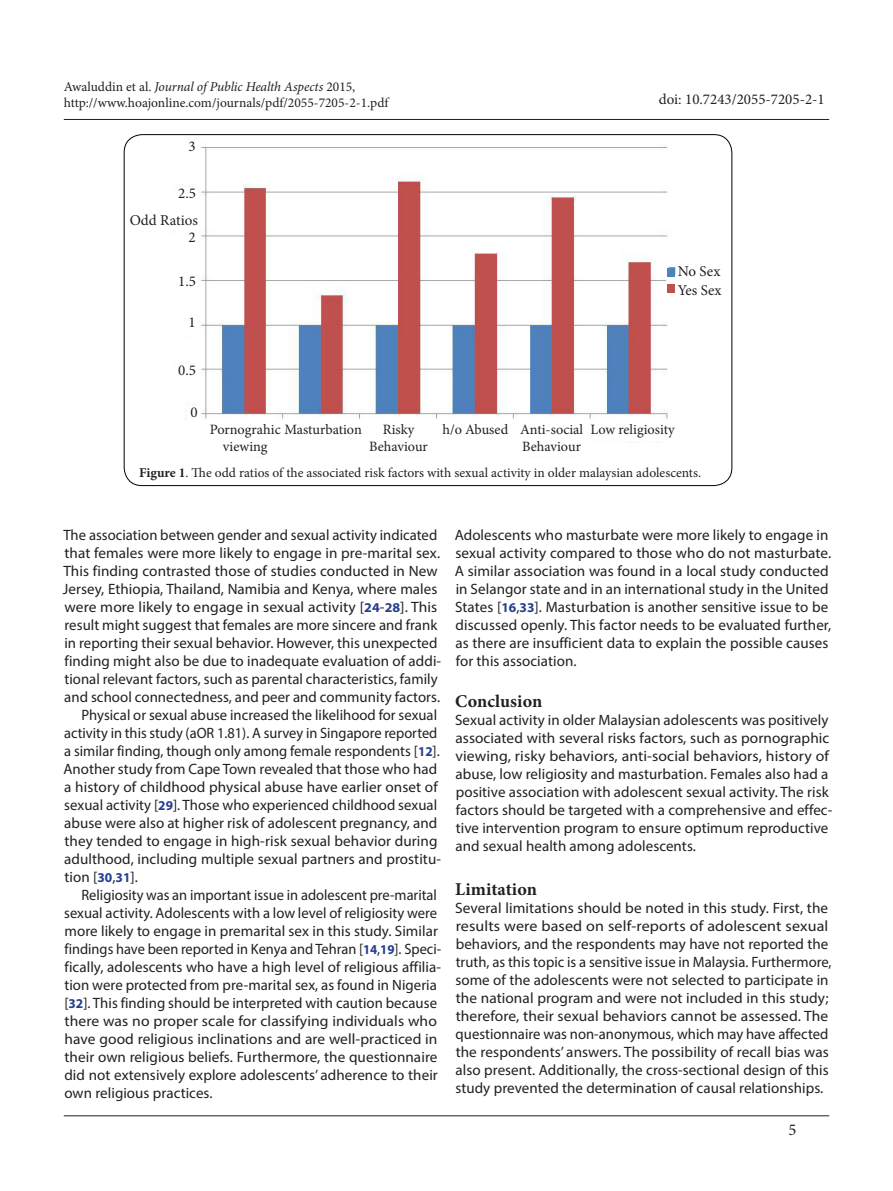
<style>
.page{position:relative;width:893px;height:1191px;background:#fff}
.page>*{position:absolute;margin:0;border:0;box-sizing:border-box;transform-origin:0 0}
.t1{font:700 18px "Minion Pro";letter-spacing:.005em;color:#231f20}
.t2{font:16.5px "Minion Pro";color:#231f20}
.t3{font:15px/18px "Myriad Pro";letter-spacing:.005em;color:#231f20}
.t4{font:15px "Myriad Pro";letter-spacing:.005em;color:#231f20;scale:.96 1}
.t5{font:15px/18.5px "Minion Pro";color:#231f20}
.t6{font:15px "Myriad Pro";letter-spacing:.005em;color:#231f20;scale:1.04 1}
.t7{font:14.25px/17.1px "Minion Pro";color:#231f20}
.t8{font:13.5px/16.2px "Minion Pro";color:#231f20}
.s1{font-style:italic}
.s2{font-weight:700}
.s3{font-weight:700;font-size:13.5px;color:#253f8e}
</style>
<div class="page">
<hr style="left:64px;top:119px;width:765px;height:1px;background:#231f20">
<hr style="left:64px;top:1115px;width:765px;height:1px;background:#231f20">
<img style="left:147px;top:147px;width:541px;height:311px">
<div style="left:678px;top:265px;width:48px;height:17px;background:#fff"></div>
<div style="left:678px;top:284px;width:48px;height:16px;background:#fff"></div>
<div style="left:130px;top:214px;width:70px;height:17px;background:#fff"></div>
<div style="left:187px;top:406px;width:14px;height:18px;background:#fff"></div>
<div style="left:185px;top:316px;width:13px;height:18px;background:#fff"></div>
<div style="left:185px;top:231px;width:13px;height:17px;background:#fff"></div>
<div style="left:185px;top:140px;width:13px;height:18px;background:#fff"></div>
<div style="left:175px;top:364px;width:23px;height:14px;background:#fff"></div>
<div style="left:175px;top:275px;width:23px;height:14px;background:#fff"></div>
<div style="left:175px;top:187px;width:23px;height:14px;background:#fff"></div>
<div style="left:206px;top:424px;width:79px;height:32px;background:#fff"></div>
<div style="left:284px;top:424px;width:79px;height:18px;background:#fff"></div>
<div style="left:436px;top:424px;width:79px;height:18px;background:#fff"></div>
<div style="left:590px;top:423px;width:85px;height:18px;background:#fff"></div>
<div style="left:367px;top:424px;width:63px;height:32px;background:#fff"></div>
<div style="left:516px;top:424px;width:72px;height:31px;background:#fff"></div>
<div style="left:667px;top:284px;width:8px;height:9px;background:#c0504e"></div>
<div style="left:667px;top:268px;width:8px;height:8px;background:#4f81be"></div>
<p class="t8" style="left:64px;top:78px;width:326px">Awaluddin et al. <span class="s1">Journal of Public Health Aspects</span> 2015, http://www.hoajonline.com/journals/pdf/2055-7205-2-1.pdf</p>
<p class="t5" style="left:188px;top:137px;width:9px">3</p>
<p class="t5" style="left:178px;top:184px;width:19px">2.5</p>
<p class="t5" style="left:130px;top:211px;width:70px">Odd Ratios</p>
<p class="t5" style="left:188px;top:228px;width:9px">2</p>
<p class="t5" style="left:178px;top:272px;width:19px">1.5</p>
<p class="t5" style="left:188px;top:313px;width:9px">1</p>
<p class="t5" style="left:178px;top:361px;width:19px">0.5</p>
<p class="t5" style="left:190px;top:403px;width:9px">0</p>
<p class="t5" style="left:659px;top:90px;width:167px">doi: 10.7243/2055-7205-2-1</p>
<p class="t5" style="left:678px;top:262px;width:45px">No Sex<br>Yes Sex</p>
<p class="t7" style="left:223px;top:421px;width:140px;text-indent:-13px">Pornograhic Masturbation viewing</p>
<p class="t7" style="left:383px;top:421px;width:33px">Risky</p>
<p class="t7" style="left:442px;top:421px;width:67px">h/o Abused</p>
<p class="t7" style="left:591px;top:420px;width:85px">Low religiosity</p>
<p class="t7" style="left:520px;top:421px;width:65px">Anti-social<br>Behaviour</p>
<p class="t7" style="left:369px;top:438px;width:60px">Behaviour</p>
<p class="t8" style="left:139px;top:465px;width:564px"><span class="s2">Figure 1</span>. The odd ratios of the associated risk factors with sexual activity in older malaysian adolescents.</p>
<p class="t3" style="left:63px;top:526px;width:375px">The association between gender and sexual activity indicated</p>
<p class="t3" style="left:64px;top:544px;width:377px">that females were more likely to engage in pre-marital sex.</p>
<p class="t3" style="left:63px;top:562px;width:376px">This finding contrasted those of studies conducted in New</p>
<p class="t3" style="left:63px;top:580px;width:376px">Jersey, Ethiopia, Thailand, Namibia and Kenya, where males</p>
<p class="t3" style="left:64px;top:598px;width:374px">were more likely to engage in sexual activity [<span class="s3">24</span>-<span class="s3">28</span>]. This</p>
<p class="t3" style="left:65px;top:616px;width:374px">result might suggest that females are more sincere and frank</p>
<p class="t3" style="left:64px;top:634px;width:375px">in reporting their sexual behavior. However, this unexpected</p>
<p class="t3" style="left:65px;top:652px;width:378px">finding might also be due to inadequate evaluation of addi-</p>
<p class="t3" style="left:64px;top:670px;width:375px">tional relevant factors, such as parental characteristics, family</p>
<p class="t3" style="left:64px;top:688px;width:377px">and school connectedness, and peer and community factors.</p>
<p class="t3" style="left:81px;top:706px;width:357px">Physical or sexual abuse increased the likelihood for sexual</p>
<p class="t4" style="left:64px;top:724px;width:390px">activity in this study (aOR 1.81). A survey in Singapore reported</p>
<p class="t3" style="left:64px;top:742px;width:377px">a similar finding, though only among female respondents [<span class="s3">12</span>].</p>
<p class="t3" style="left:64px;top:760px;width:375px">Another study from Cape Town revealed that those who had</p>
<p class="t3" style="left:64px;top:778px;width:375px">a history of childhood physical abuse have earlier onset of</p>
<p class="t3" style="left:64px;top:796px;width:375px">sexual activity [<span class="s3">29</span>]. Those who experienced childhood sexual</p>
<p class="t3" style="left:64px;top:814px;width:375px">abuse were also at higher risk of adolescent pregnancy, and</p>
<p class="t3" style="left:64px;top:832px;width:375px">they tended to engage in high-risk sexual behavior during</p>
<p class="t3" style="left:64px;top:850px;width:378px">adulthood, including multiple sexual partners and prostitu-</p>
<p class="t3" style="left:64px;top:868px;width:75px">tion [<span class="s3">30</span>,<span class="s3">31</span>].</p>
<p class="t4" style="left:81px;top:886px;width:372px">Religiosity was an important issue in adolescent pre-marital</p>
<p class="t3" style="left:64px;top:904px;width:375px">sexual activity. Adolescents with a low level of religiosity were</p>
<p class="t3" style="left:65px;top:922px;width:375px">more likely to engage in premarital sex in this study. Similar</p>
<p class="t4" style="left:65px;top:940px;width:394px">findings have been reported in Kenya and Tehran [<span class="s3">14</span>,<span class="s3">19</span>]. Speci-</p>
<p class="t3" style="left:65px;top:958px;width:378px">fically, adolescents who have a high level of religious affilia-</p>
<p class="t3" style="left:64px;top:976px;width:374px">tion were protected from pre-marital sex, as found in Nigeria</p>
<p class="t3" style="left:64px;top:994px;width:374px">[<span class="s3">32</span>]. This finding should be interpreted with caution because</p>
<p class="t6" style="left:64px;top:1012px;width:360px">there was no proper scale for classifying individuals who</p>
<p class="t3" style="left:64px;top:1030px;width:374px">have good religious inclinations and are well-practiced in</p>
<p class="t3" style="left:64px;top:1048px;width:374px">their own religious beliefs. Furthermore, the questionnaire</p>
<p class="t3" style="left:64px;top:1066px;width:375px">did not extensively explore adolescents’ adherence to their</p>
<p class="t3" style="left:64px;top:1084px;width:150px">own religious practices.</p>
<p class="t3" style="left:455px;top:526px;width:378px">Adolescents who masturbate were more likely to engage in sexual activity compared to those who do not masturbate.<br>A similar association was found in a local study conducted in Selangor state and in an international study in the United States [<span class="s3">16</span>,<span class="s3">33</span>]. Masturbation is another sensitive issue to be discussed openly. This factor needs to be evaluated further, as there are insufficient data to explain the possible causes for this association.</p>
<p class="t1" style="left:455px;top:688px;width:88px">Conclusion</p>
<p class="t3" style="left:455px;top:710px;width:379px">Sexual activity in older Malaysian adolescents was positively associated with several risks factors, such as pornographic viewing, risky behaviors, anti-social behaviors, history of abuse, low religiosity and masturbation. Females also had a positive association with adolescent sexual activity. The risk factors should be targeted with a comprehensive and effec&shy;tive intervention program to ensure optimum reproductive and sexual health among adolescents.</p>
<p class="t1" style="left:455px;top:876px;width:83px">Limitation</p>
<p class="t3" style="left:455px;top:898px;width:378px">Several limitations should be noted in this study. First, the results were based on self-reports of adolescent sexual behaviors, and the respondents may have not reported the truth, as this topic is a sensitive issue in Malaysia. Furthermore, some of the adolescents were not selected to participate in the national program and were not included in this study; therefore, their sexual behaviors cannot be assessed. The questionnaire was non-anonymous, which may have affected the respondents’ answers. The possibility of recall bias was also present. Additionally, the cross-sectional design of this study prevented the determination of causal relationships.</p>
<p class="t2" style="left:789px;top:1118px;width:9px">5</p>
</div>
